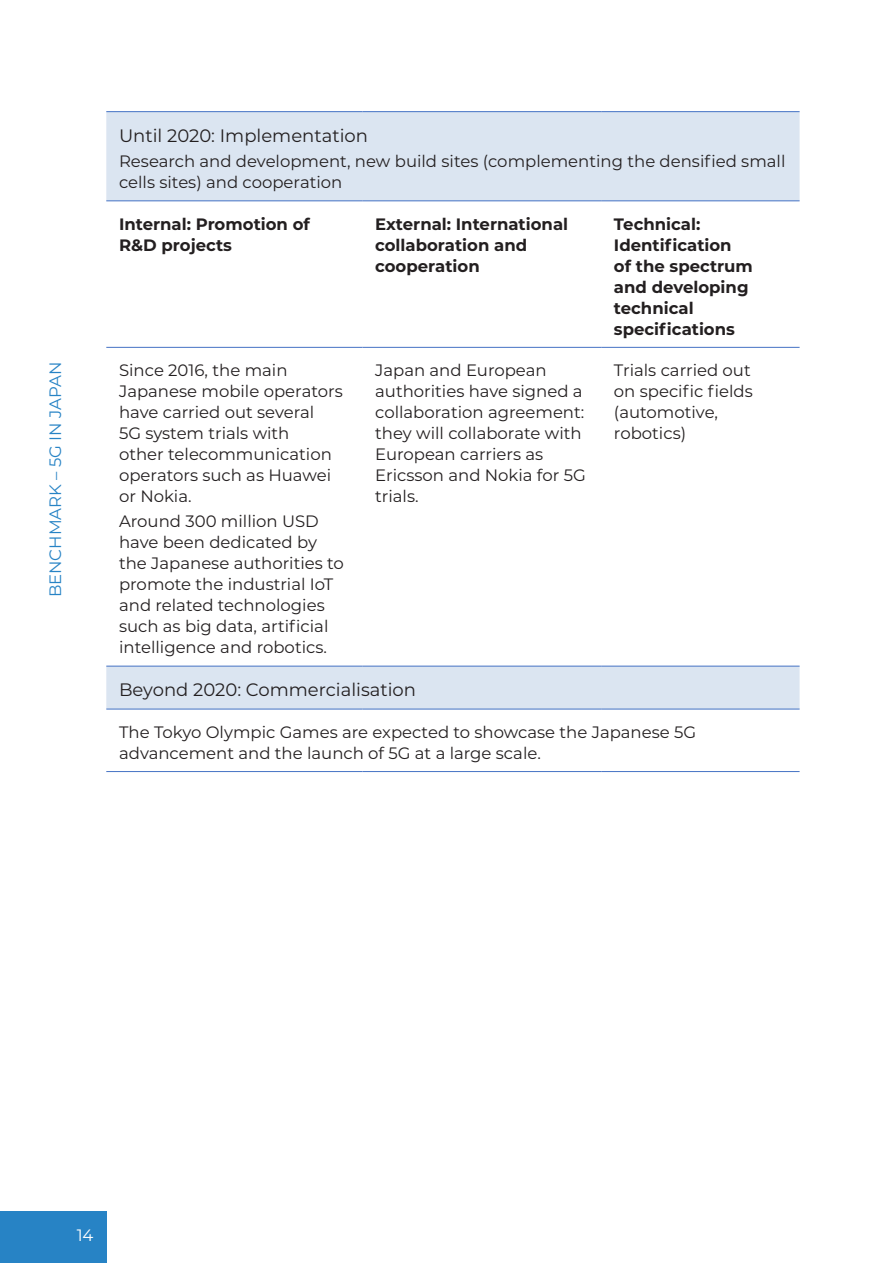
<style>
.page{position:relative;width:893px;height:1263px;background:#fff}
.page>*{position:absolute;margin:0;border:0;box-sizing:border-box;transform-origin:0 0}
.t1{font:18px "Montserrat";color:#231f20}
.t2{font:16.5px/21px "Montserrat";color:#231f20}
.t3{font:700 16.5px/21px "Montserrat";color:#231f20}
.t4{font:16.5px "Montserrat";color:#2783c5}
.t5{font:16.5px "Montserrat";color:#fff}
</style>
<div class="page">
<div style="left:0;top:1212px;width:106px;height:51px;background:#2783c5"></div>
<svg style="left:106px;top:112px;width:694px;height:597px"></svg>
<hr style="left:106px;top:111px;width:256px;height:1px;background:#4472c4">
<hr style="left:362px;top:111px;width:239px;height:1px;background:#4472c4">
<hr style="left:601px;top:111px;width:199px;height:1px;background:#4472c4">
<hr style="left:106px;top:200px;width:256px;height:1px;background:#4472c4">
<hr style="left:362px;top:200px;width:239px;height:1px;background:#4472c4">
<hr style="left:601px;top:200px;width:199px;height:1px;background:#4472c4">
<hr style="left:106px;top:347px;width:256px;height:1px;background:#4472c4">
<hr style="left:362px;top:347px;width:239px;height:1px;background:#4472c4">
<hr style="left:601px;top:347px;width:199px;height:1px;background:#4472c4">
<hr style="left:106px;top:666px;width:256px;height:1px;background:#4472c4">
<hr style="left:362px;top:666px;width:239px;height:1px;background:#4472c4">
<hr style="left:601px;top:666px;width:199px;height:1px;background:#4472c4">
<hr style="left:106px;top:709px;width:256px;height:1px;background:#4472c4">
<hr style="left:362px;top:709px;width:239px;height:1px;background:#4472c4">
<hr style="left:601px;top:709px;width:199px;height:1px;background:#4472c4">
<hr style="left:106px;top:771px;width:256px;height:1px;background:#4472c4">
<hr style="left:362px;top:771px;width:239px;height:1px;background:#4472c4">
<hr style="left:601px;top:771px;width:199px;height:1px;background:#4472c4">
<p class="t4" style="left:44px;top:597px;width:237px;rotate:-90deg">BENCHMARK – 5G IN JAPAN</p>
<p class="t1" style="left:119px;top:123px;width:250px">Until 2020: Implementation</p>
<p class="t2" style="left:119px;top:150px;width:668px">Research and development, new build sites (complementing the densified small cells sites) and cooperation</p>
<p class="t3" style="left:119px;top:212px;width:192px">Internal: Promotion of<br>R&amp;D projects</p>
<p class="t3" style="left:375px;top:212px;width:194px">External: International collaboration and cooperation</p>
<p class="t3" style="left:614px;top:212px;width:140px">Technical:<br>Identification of the spectrum and developing technical specifications</p>
<p class="t2" style="left:119px;top:359px;width:225px">Since 2016, the main<br>Japanese mobile operators have carried out several<br>5G system trials with<br>other telecommunication operators such as Huawei or Nokia.</p>
<p class="t2" style="left:119px;top:510px;width:226px">Around 300 million USD have been dedicated by the Japanese authorities to promote the industrial IoT and related technologies such as big data, artificial intelligence and robotics.</p>
<p class="t2" style="left:375px;top:359px;width:212px">Japan and European authorities have signed a collaboration agreement: they will collaborate with<br>European carriers as<br>Ericsson and Nokia for 5G trials.</p>
<p class="t2" style="left:614px;top:359px;width:140px">Trials carried out on specific fields (automotive, robotics)</p>
<p class="t1" style="left:119px;top:677px;width:299px">Beyond 2020: Commercialisation</p>
<p class="t2" style="left:119px;top:721px;width:579px">The Tokyo Olympic Games are expected to showcase the Japanese 5G advancement and the launch of 5G at a large scale.</p>
<p class="t5" style="left:77px;top:1223px;width:18px">14</p>
</div>
